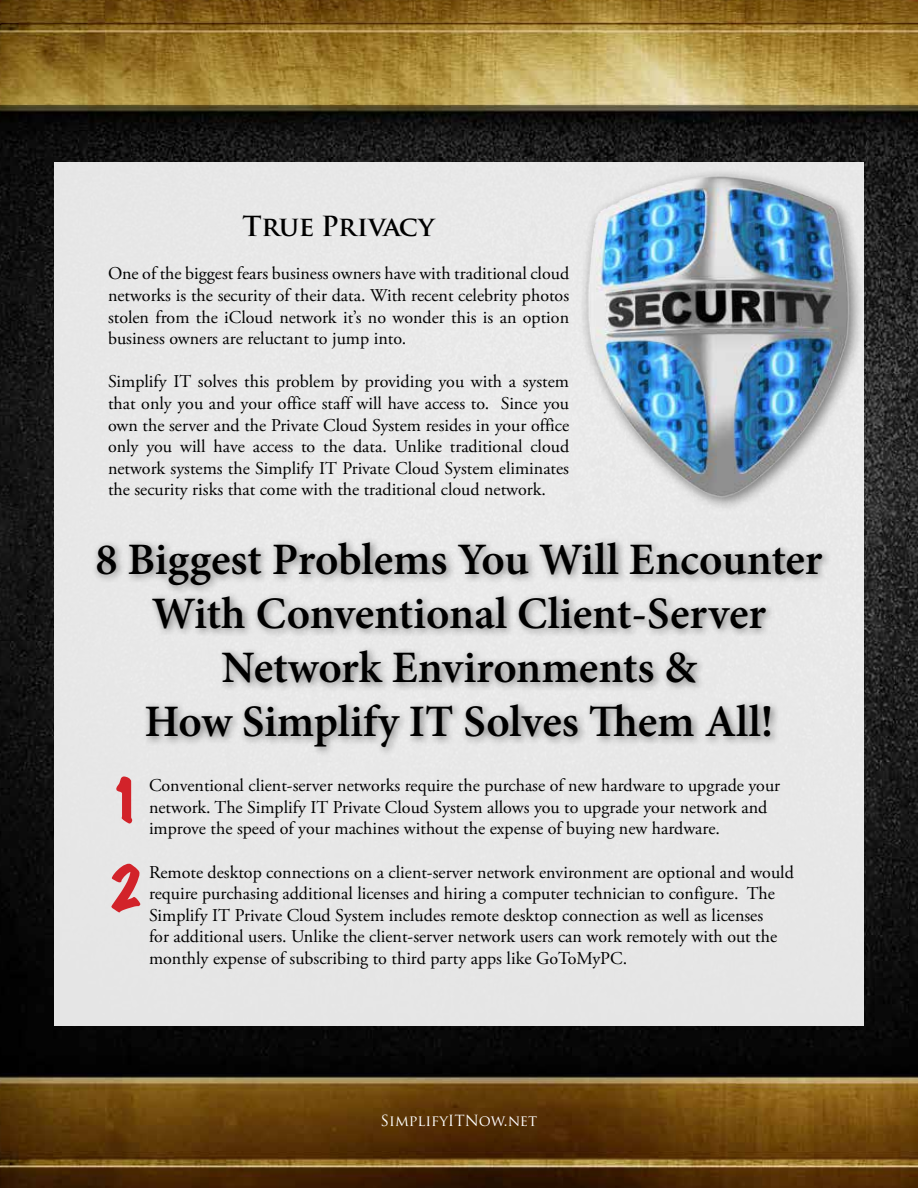
<style>
.page{position:relative;width:918px;height:1188px;background:#fff}
.page>*{position:absolute;margin:0;border:0;box-sizing:border-box;transform-origin:0 0}
.t1{font:expanded 54px/88.1px "Marker Felt";color:#d2232a}
.t2{font:600 45px/54px "Minion Pro";letter-spacing:-.005em;color:#000;text-align:center}
.t3{font:700 27px "Trajan Pro";letter-spacing:-.02em;color:#000}
.t4{font:18px/21.6px "Adobe Garamond Pro";color:#000;text-align:justify}
.t5{font:15px "Trajan Pro";color:#fff}
</style>
<div class="page">
<img style="left:0;top:0;width:918px;height:1188px">
<div style="left:54px;top:162px;width:810px;height:864px;background:#e7e7e7"></div>
<div style="left:580px;top:169px;width:284px;height:342px;background:#000;opacity:.5"></div>
<img style="left:580px;top:172px;width:275px;height:331px">
<div style="left:92px;top:537px;width:741px;height:220px;background:#000;opacity:.5"></div>
<h3 class="t3" style="left:243px;top:210px;width:193px">True Privacy</h3>
<p class="t4" style="left:108px;top:264px;width:463px">One of the biggest fears business owners have with traditional cloud networks is the security of their data. With recent celebrity photos stolen from the iCloud network it’s no wonder this is an option business owners are reluctant to jump into.</p>
<p class="t4" style="left:108px;top:372px;width:463px">Simplify IT solves this problem by providing you with a system that only you and your office staff will have access to. Since you own the server and the Private Cloud System resides in your office only you will have access to the data. Unlike traditional cloud network systems the Simplify IT Private Cloud System eliminates the security risks that come with the traditional cloud network.</p>
<h2 class="t2" style="left:95px;top:532px;width:729px">8 Biggest Problems You Will Encounter<br>With Conventional Client-Server<br>Network Environments &amp;<br>How Simplify IT Solves Them All!</h2>
<p class="t4" style="left:149px;top:775px;width:633px;text-align:left">Conventional client-server networks require the purchase of new hardware to upgrade your network. The Simplify IT Private Cloud System allows you to upgrade your network and improve the speed of your machines without the expense of buying new hardware.</p>
<p class="t4" style="left:149px;top:862px;width:646px;text-align:left">Remote desktop connections on a client-server network environment are optional and would require purchasing additional licenses and hiring a computer technician to configure. The Simplify IT Private Cloud System includes remote desktop connection as well as licenses<br>for additional users. Unlike the client-server network users can work remotely with out the monthly expense of subscribing to third party apps like GoToMyPC.</p>
<h1 class="t1" style="left:108px;top:756px;width:37px">1<br>2</h1>
<p class="t5" style="left:381px;top:1111px;width:158px">SimplifyITNow.net</p>
</div>
